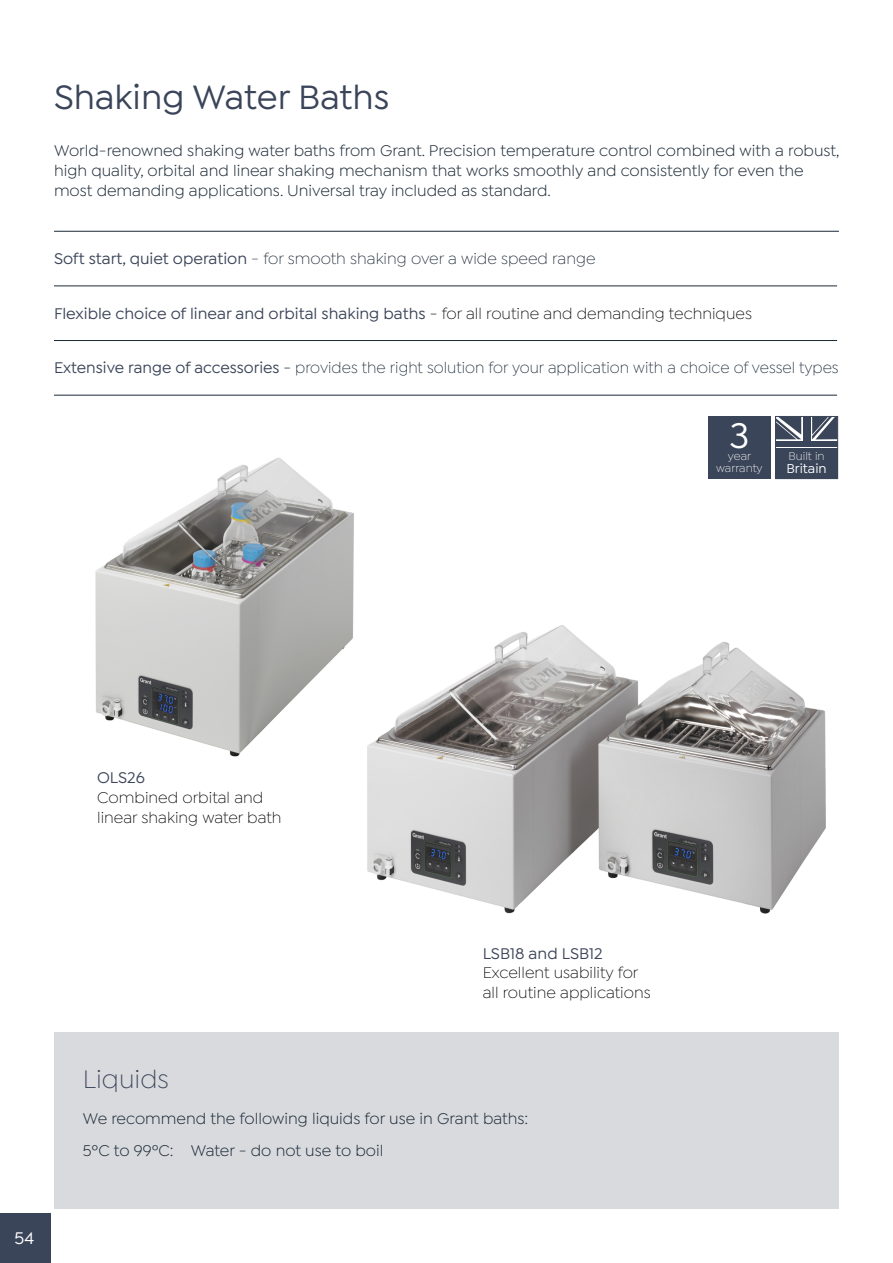
<style>
.page{position:relative;width:893px;height:1263px;background:#fff}
.page>*{position:absolute;margin:0;border:0;box-sizing:border-box;transform-origin:0 0}
.t1{font:500 37.95px "Isidora Sans";color:#fff}
.t2{font:500 36px "Isidora Sans";color:#3b4559}
.t3{font:300 27px "Isidora Sans";color:#3b4559}
.t4{font:500 18px "Isidora Sans";color:#fff}
.t5{font:16.5px/19.8px "Isidora Sans";color:#1c2a37}
.t6{font:300 16.5px "Isidora Sans";color:#1c2a37}
.t7{font:500 16.5px "Isidora Sans";color:#3b4559}
.t8{font:300 16.5px/19.8px "Isidora Sans";color:#000}
.t9{font:500 13.8px "Isidora Sans";color:#fff}
.t10{font:300 12px/12px "Isidora Sans";color:#fff;text-align:center}
.s1{font-weight:500;color:#3b4559}
.s2{font-weight:400;color:#1d2a37}
.s3{font-weight:300;color:#000}
.s4{font-weight:400}
</style>
<div class="page">
<img style="left:95px;top:458px;width:259px;height:299px">
<img style="left:367px;top:625px;width:459px;height:289px">
<hr style="left:54px;top:231px;width:785px;height:1px;background:#1c2a37">
<hr style="left:54px;top:285px;width:783px;height:1px;background:#1c2a37">
<hr style="left:54px;top:340px;width:783px;height:1px;background:#1c2a37">
<hr style="left:54px;top:395px;width:783px;height:1px;background:#1c2a37">
<div style="left:54px;top:1032px;width:785px;height:177px;background:#d8dade"></div>
<div style="left:708px;top:416px;width:62px;height:63px;background:#3b4559"></div>
<div style="left:775px;top:448px;width:63px;height:31px;background:#3b4559"></div>
<div style="left:775px;top:441px;width:63px;height:6px;background:#3b4559"></div>
<div style="left:803px;top:416px;width:7px;height:31px;background:#3b4559"></div>
<svg style="left:777px;top:418px;width:24px;height:21px"></svg>
<svg style="left:812px;top:418px;width:24px;height:21px"></svg>
<div style="left:775px;top:416px;width:63px;height:63px;border:1px solid #3b4559"></div>
<div style="left:0;top:1213px;width:50px;height:50px;background:#3b4559"></div>
<h2 class="t2" style="left:54px;top:76px;width:337px">Shaking Water Baths</h2>
<p class="t5" style="left:54px;top:141px;width:787px">World-renowned shaking water baths from Grant. Precision temperature control combined with a robust, high quality, orbital and linear shaking mechanism that works smoothly and consistently for even the most demanding applications. Universal tray included as standard.</p>
<p class="t6" style="left:54px;top:250px;width:543px"><span class="s1">Soft start, quiet operation</span> - for smooth shaking over a wide speed range</p>
<p class="t7" style="left:54px;top:304px;width:699px">Flexible choice of linear and orbital shaking baths <span class="s2">-</span> <span class="s3">for all routine and demanding techniques</span></p>
<p class="t6" style="left:54px;top:359px;width:786px"><span class="s1">Extensive range of accessories</span> <span class="s4">-</span> provides the right solution for your application with a choice of vessel types</p>
<h1 class="t1" style="left:729px;top:414px;width:21px">3</h1>
<p class="t10" style="left:716px;top:450px;width:48px">year warranty</p>
<p class="t10" style="left:789px;top:450px;width:38px">Built in</p>
<p class="t9" style="left:786px;top:461px;width:42px">Britain</p>
<p class="t4" style="left:15px;top:1228px;width:21px">54</p>
<p class="t7" style="left:97px;top:769px;width:49px">OLS26</p>
<p class="t8" style="left:97px;top:788px;width:186px">Combined orbital and linear shaking water bath</p>
<p class="t7" style="left:483px;top:944px;width:121px">LSB18 and LSB12</p>
<p class="t8" style="left:483px;top:963px;width:169px">Excellent usability for all routine applications</p>
<h3 class="t3" style="left:83px;top:1064px;width:88px">Liquids</h3>
<p class="t5" style="left:83px;top:1102px;width:447px;line-height:32.5px">We recommend the following liquids for use in Grant baths:<br>5ºC to 99ºC: Water - do not use to boil</p>
</div>
